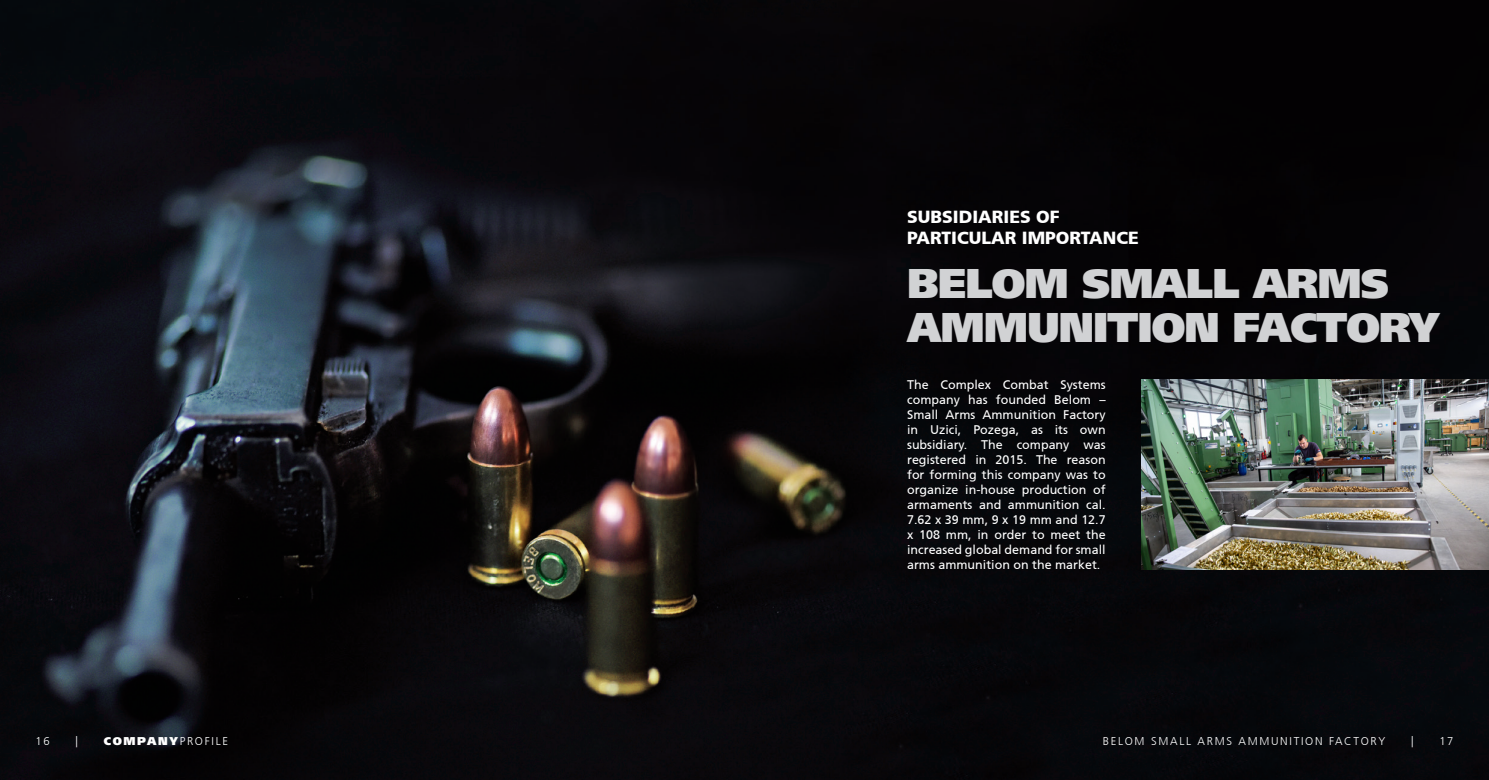
<style>
.page{position:relative;width:1489px;height:780px;background:#fff}
.page>*{position:absolute;margin:0;border:0;box-sizing:border-box;transform-origin:0 0}
.t1{font:900 41.25px "Frutiger LT";letter-spacing:-.025em;color:#d1d2d4}
.t2{font:900 17.5px "Frutiger CE";color:#fff}
.t3{font:12.5px/15px "Frutiger CE";color:#fff;text-align:justify}
.t4{font:300 11.25px "Frutiger CE";letter-spacing:.15em;color:#fff}
.t5{font:900 11.25px "Frutiger LT";letter-spacing:.15em;color:#fff}
.s1{font-family:"Frutiger CE";font-weight:300}
</style>
<div class="page">
<img style="left:0;top:0;width:1488px;height:780px">
<img style="left:1141px;top:379px;width:347px;height:190px">
<p class="t4" style="left:35px;top:734px;width:16px">16</p>
<p class="t4" style="left:75px;top:734px;width:4px">|</p>
<p class="t5" style="left:104px;top:733px;width:126px">COMPANY<span class="s1">PROFILE</span></p>
<p class="t2" style="left:907px;top:206px;width:154px">SUBSIDIARIES OF</p>
<p class="t2" style="left:907px;top:227px;width:233px">PARTICULAR IMPORTANCE</p>
<p class="t1" style="left:907px;top:259px;width:483px">BELOM SMALL ARMS</p>
<p class="t1" style="left:907px;top:302px;width:534px">AMMUNITION FACTORY</p>
<p class="t3" style="left:907px;top:377px;width:200px">The Complex Combat Systems company has founded Belom – Small Arms Ammunition Factory in Uzici, Pozega, as its own subsidiary. The company was registered in 2015. The reason for forming this company was to organize in-house production of armaments and ammunition cal.<br>7.62 x 39 mm, 9 x 19 mm and 12.7 x 108 mm, in order to meet the increased global demand for small arms ammunition on the market.</p>
<p class="t4" style="left:1102px;top:734px;width:284px">BELOM SMALL ARMS AMMUNITION FACTORY</p>
<p class="t4" style="left:1410px;top:734px;width:4px">|</p>
<p class="t4" style="left:1439px;top:734px;width:16px">17</p>
</div>
